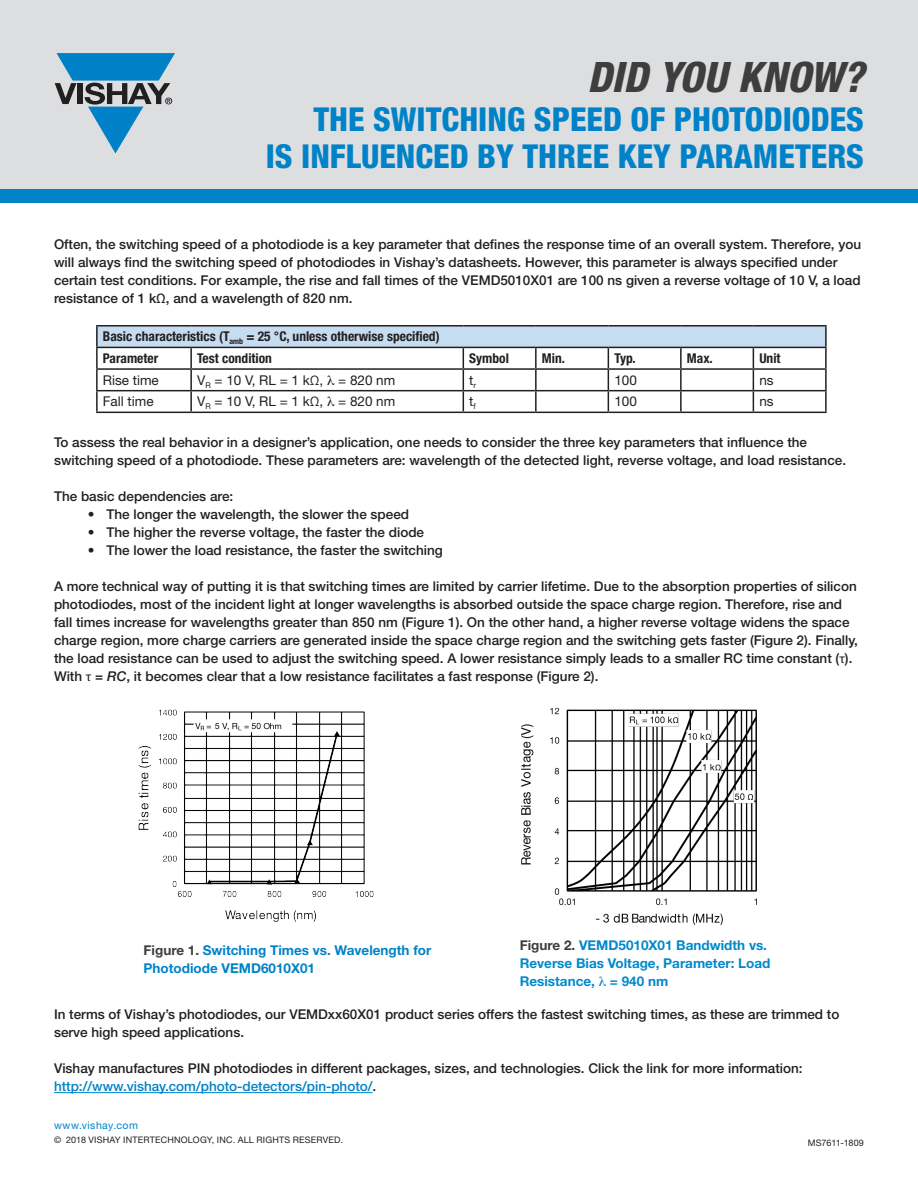
<style>
.page{position:relative;width:918px;height:1188px;background:#fff}
.page>*{position:absolute;margin:0;border:0;box-sizing:border-box;transform-origin:0 0}
.t1{font:italic 800 condensed 42px "Helvetica Neue LT Std";color:#3e3e3f}
.t2{font:800 condensed 33px/37.5px "Helvetica Neue LT Std";color:#0082c8;text-align:right}
.Table_Body{font:500 13.5px/18px "Helvetica Neue LT Std";color:#231f20}
.Product_Title{font:700 condensed 13.5px "Helvetica Neue LT Std";color:#231f20}
.Table_Body-2{font:700 13.5px/18px "Helvetica Neue LT Std";color:#0089cc}
.Product_Title-2{font:13.5px "Helvetica Neue LT Std";color:#231f20}
.Table_Body-3{font:700 13.5px/18px "Helvetica Neue LT Std";color:#0082c8}
.PL_BrochureType{font:10.5px "Helvetica Neue LT Std";letter-spacing:.045em;color:#0082c8}
.PT_SubTitle{font:9px "Helvetica Neue LT Std";letter-spacing:.02em;color:#231f20}
.PT_SubTitle-2{font:9px "Helvetica Neue LT Std";letter-spacing:-.005em;color:#231f20}
.s1{font-family:"Myriad Pro";font-weight:400}
.s2{font-style:italic}
.s3{color:#3e3e3f}
.s4{color:#0082c8}
</style>
<div class="page">
<div style="left:0;top:0;width:918px;height:189px;background:#dddee0"></div>
<svg style="left:55px;top:53px;width:120px;height:100px"></svg>
<div style="left:0;top:189px;width:918px;height:13px;background:#0082c8"></div>
<hr style="left:54px;top:1092px;width:319px;height:1px;background:#0082c8">
<div style="left:97px;top:326px;width:729px;height:21px;background:#c5dcf1"></div>
<hr style="left:96px;top:325px;width:95px;height:2px;background:#231f20">
<hr style="left:96px;top:327px;width:2px;height:20px;background:#231f20">
<hr style="left:191px;top:325px;width:272px;height:2px;background:#231f20">
<hr style="left:463px;top:325px;width:73px;height:2px;background:#231f20">
<hr style="left:536px;top:325px;width:72px;height:2px;background:#231f20">
<hr style="left:608px;top:325px;width:73px;height:2px;background:#231f20">
<hr style="left:681px;top:325px;width:72px;height:2px;background:#231f20">
<hr style="left:753px;top:325px;width:74px;height:2px;background:#231f20">
<hr style="left:825px;top:327px;width:2px;height:20px;background:#231f20">
<hr style="left:96px;top:347px;width:95px;height:1px;background:#231f20">
<hr style="left:96px;top:348px;width:2px;height:20px;background:#231f20">
<hr style="left:191px;top:347px;width:272px;height:1px;background:#231f20">
<hr style="left:190px;top:348px;width:2px;height:20px;background:#231f20">
<hr style="left:463px;top:347px;width:73px;height:1px;background:#231f20">
<hr style="left:536px;top:347px;width:72px;height:1px;background:#231f20">
<hr style="left:535px;top:348px;width:2px;height:20px;background:#231f20">
<hr style="left:608px;top:347px;width:73px;height:1px;background:#231f20">
<hr style="left:681px;top:347px;width:72px;height:1px;background:#231f20">
<hr style="left:680px;top:348px;width:2px;height:20px;background:#231f20">
<hr style="left:753px;top:347px;width:74px;height:1px;background:#231f20">
<hr style="left:825px;top:348px;width:2px;height:20px;background:#231f20">
<hr style="left:96px;top:368px;width:95px;height:2px;background:#231f20">
<hr style="left:96px;top:370px;width:2px;height:20px;background:#231f20">
<hr style="left:191px;top:368px;width:272px;height:2px;background:#231f20">
<hr style="left:190px;top:370px;width:2px;height:20px;background:#231f20">
<hr style="left:463px;top:368px;width:73px;height:2px;background:#231f20">
<hr style="left:536px;top:368px;width:72px;height:2px;background:#231f20">
<hr style="left:535px;top:370px;width:2px;height:20px;background:#231f20">
<hr style="left:608px;top:368px;width:73px;height:2px;background:#231f20">
<hr style="left:681px;top:368px;width:72px;height:2px;background:#231f20">
<hr style="left:680px;top:370px;width:2px;height:20px;background:#231f20">
<hr style="left:753px;top:368px;width:74px;height:2px;background:#231f20">
<hr style="left:825px;top:370px;width:2px;height:20px;background:#231f20">
<hr style="left:96px;top:390px;width:95px;height:1px;background:#231f20">
<hr style="left:96px;top:391px;width:2px;height:21px;background:#231f20">
<hr style="left:191px;top:390px;width:272px;height:1px;background:#231f20">
<hr style="left:190px;top:391px;width:2px;height:21px;background:#231f20">
<hr style="left:463px;top:390px;width:73px;height:1px;background:#231f20">
<svg style="left:463px;top:348px;width:1px;height:64px"></svg>
<hr style="left:536px;top:390px;width:72px;height:1px;background:#231f20">
<hr style="left:535px;top:391px;width:2px;height:21px;background:#231f20">
<hr style="left:608px;top:390px;width:73px;height:1px;background:#231f20">
<svg style="left:608px;top:348px;width:1px;height:64px"></svg>
<hr style="left:681px;top:390px;width:72px;height:1px;background:#231f20">
<hr style="left:680px;top:391px;width:2px;height:21px;background:#231f20">
<hr style="left:753px;top:390px;width:74px;height:1px;background:#231f20">
<svg style="left:753px;top:348px;width:1px;height:64px"></svg>
<hr style="left:825px;top:391px;width:2px;height:21px;background:#231f20">
<hr style="left:96px;top:412px;width:95px;height:1px;background:#231f20">
<hr style="left:191px;top:412px;width:272px;height:1px;background:#231f20">
<hr style="left:463px;top:412px;width:73px;height:1px;background:#231f20">
<hr style="left:536px;top:412px;width:72px;height:1px;background:#231f20">
<hr style="left:608px;top:412px;width:73px;height:1px;background:#231f20">
<hr style="left:681px;top:412px;width:72px;height:1px;background:#231f20">
<hr style="left:753px;top:412px;width:74px;height:1px;background:#231f20">
<img style="left:550px;top:707px;width:207px;height:198px">
<img style="left:521px;top:724px;width:13px;height:141px">
<img style="left:595px;top:913px;width:128px;height:12px">
<img style="left:158px;top:709px;width:216px;height:188px">
<img style="left:138px;top:746px;width:13px;height:84px">
<img style="left:225px;top:910px;width:91px;height:12px">
<p class="t1" style="left:588px;top:51px;width:278px">DID YOU KNOW?</p>
<p class="t2" style="left:266px;top:100px;width:600px">THE SWITCHING SPEED OF PHOTODIODES<br>IS INFLUENCED BY THREE KEY PARAMETERS</p>
<p class="Table_Body" style="left:54px;top:235px;width:809px">Often, the switching speed of a photodiode is a key parameter that defines the response time of an overall system. Therefore, you will always find the switching speed of photodiodes in Vishay’s datasheets. However, this parameter is always specified under certain test conditions. For example, the rise and fall times of the VEMD5010X01 are 100 ns given a reverse voltage of 10 V, a load resistance of 1 kΩ, and a wavelength of 820 nm.</p>
<p class="Product_Title" style="left:103px;top:328px;width:338px">Basic characteristics (T<sub>amb</sub> = 25 °C, unless otherwise specified)</p>
<p class="Product_Title" style="left:103px;top:350px;width:57px">Parameter</p>
<p class="Product_Title" style="left:197px;top:350px;width:76px">Test condition</p>
<p class="Product_Title" style="left:469px;top:350px;width:41px">Symbol</p>
<p class="Product_Title" style="left:542px;top:350px;width:25px">Min.</p>
<p class="Product_Title" style="left:614px;top:350px;width:23px">Typ.</p>
<p class="Product_Title" style="left:687px;top:350px;width:27px">Max.</p>
<p class="Product_Title" style="left:759px;top:350px;width:23px">Unit</p>
<p class="Product_Title-2" style="left:103px;top:372px;width:58px">Rise time</p>
<p class="Product_Title-2" style="left:197px;top:372px;width:200px">V<sub>R</sub> = 10 V, RL = 1 kΩ, = 820 nm</p>
<p class="Product_Title-2" style="left:469px;top:372px;width:8px">t<sub>r</sub></p>
<p class="Product_Title-2" style="left:614px;top:372px;width:24px">100</p>
<p class="Product_Title-2" style="left:759px;top:372px;width:16px">ns</p>
<p class="Product_Title-2" style="left:103px;top:393px;width:52px">Fall time</p>
<p class="Product_Title-2" style="left:197px;top:393px;width:200px">V<sub>R</sub> = 10 V, RL = 1 kΩ, = 820 nm</p>
<p class="Product_Title-2" style="left:469px;top:393px;width:8px">t<sub>f</sub></p>
<p class="Product_Title-2" style="left:614px;top:393px;width:24px">100</p>
<p class="Product_Title-2" style="left:759px;top:393px;width:16px">ns</p>
<p class="Table_Body" style="left:54px;top:433px;width:794px">To assess the real behavior in a designer’s application, one needs to consider the three key parameters that influence the switching speed of a photodiode. These parameters are: wavelength of the detected light, reverse voltage, and load resistance.</p>
<p class="Table_Body" style="left:54px;top:487px;width:181px">The basic dependencies are:</p>
<p class="Table_Body" style="left:88px;top:505px;width:323px">• The longer the wavelength, the slower the speed</p>
<p class="Table_Body" style="left:88px;top:523px;width:338px">• The higher the reverse voltage, the faster the diode</p>
<p class="Table_Body" style="left:88px;top:541px;width:357px">• The lower the load resistance, the faster the switching</p>
<p class="Table_Body" style="left:54px;top:577px;width:805px">A more technical way of putting it is that switching times are limited by carrier lifetime. Due to the absorption properties of silicon photodiodes, most of the incident light at longer wavelengths is absorbed outside the space charge region. Therefore, rise and fall times increase for wavelengths greater than 850 nm (Figure 1). On the other hand, a higher reverse voltage widens the space charge region, more charge carriers are generated inside the space charge region and the switching gets faster (Figure 2). Finally, the load resistance can be used to adjust the switching speed. A lower resistance simply leads to a smaller RC time constant (<span class="s1">τ</span>).<br>With <span class="s1">τ</span> = <span class="s2">RC</span>, it becomes clear that a low resistance facilitates a fast response (Figure 2).</p>
<p class="Table_Body-3" style="left:144px;top:941px;width:289px"><span class="s3">Figure 1.</span> Switching Times vs. Wavelength for<br>Photodiode VEMD6010X01</p>
<p class="Table_Body-2" style="left:520px;top:935px;width:252px"><span class="s3">Figure 2.</span> VEMD5010X01 Bandwidth vs.<br>Reverse Bias Voltage, Parameter: Load<br>Resistance, = 940 nm</p>
<p class="Table_Body" style="left:54px;top:1005px;width:787px">In terms of Vishay’s photodiodes, our VEMDxx60X01 product series offers the fastest switching times, as these are trimmed to serve high speed applications.</p>
<p class="Table_Body" style="left:54px;top:1059px;width:750px">Vishay manufactures PIN photodiodes in different packages, sizes, and technologies. Click the link for more information: <span class="s4">http://www.vishay.com/photo-detectors/pin-photo/</span>.</p>
<p class="PL_BrochureType" style="left:54px;top:1119px;width:86px">www.vishay.com</p>
<p class="PT_SubTitle" style="left:54px;top:1135px;width:290px">© 2018 VISHAY INTERTECHNOLOGY, INC. ALL RIGHTS RESERVED.</p>
<p class="PT_SubTitle-2" style="left:808px;top:1138px;width:58px">MS7611-1809</p>
</div>
